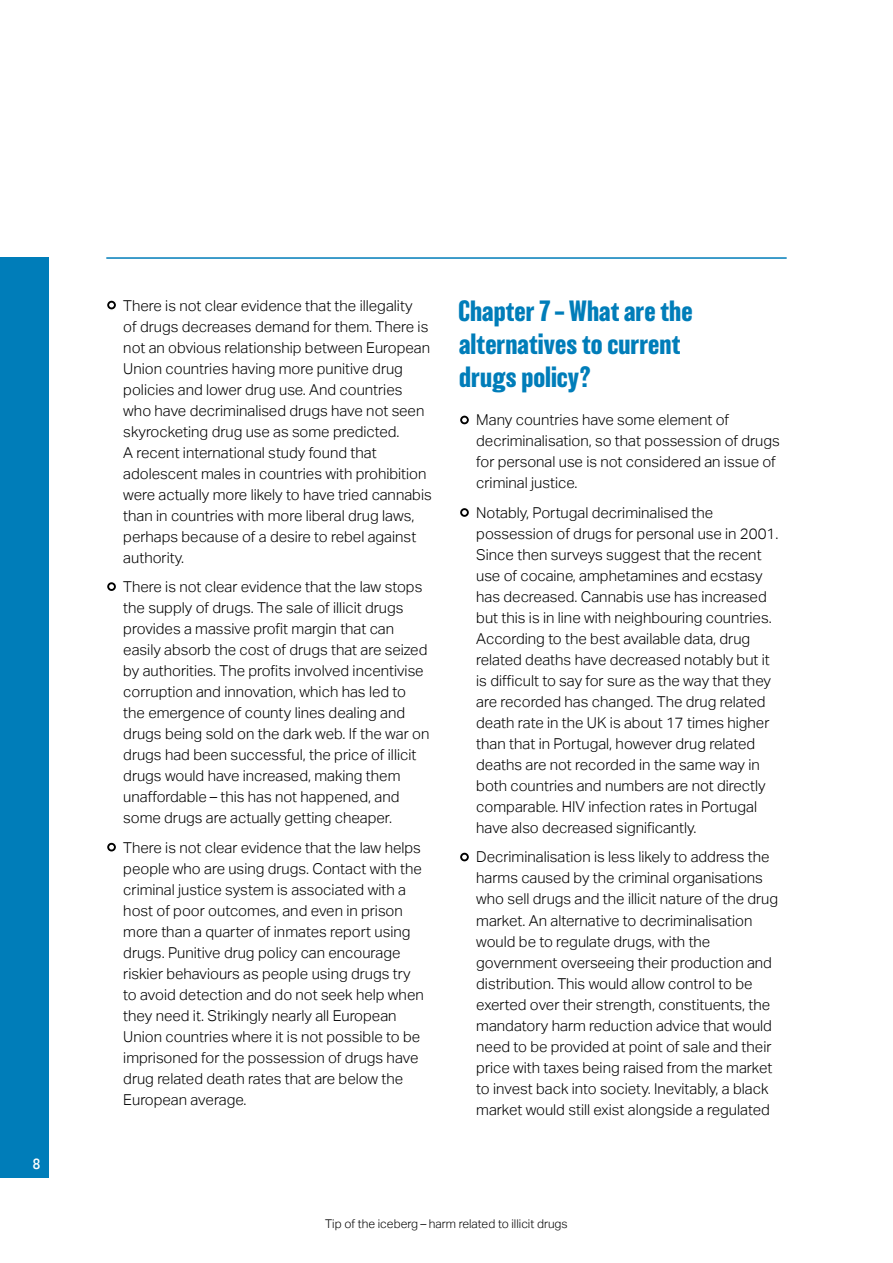
<style>
.page{position:relative;width:893px;height:1263px;background:#fff}
.page>*{position:absolute;margin:0;border:0;box-sizing:border-box;transform-origin:0 0}
.t1{font:700 27px/33px "Balboa";color:#007db9}
.t2{font:300 15px/21px "Aktiv Grotesk";color:#000}
.t3{font:500 15px "Aktiv Grotesk Cd";color:#fff}
.t4{font:300 12px "Aktiv Grotesk";color:#000}
</style>
<div class="page">
<div style="left:0;top:257px;width:49px;height:921px;background:#007db9"></div>
<hr style="left:106px;top:257px;width:681px;height:2px;background:#007db9">
<p class="t3" style="left:33px;top:1155px;width:9px">8</p>
<p class="t2" style="left:123px;top:295px;width:310px">There is not clear evidence that the illegality<br>of drugs decreases demand for them. There is not an obvious relationship between European Union countries having more punitive drug policies and lower drug use. And countries who have decriminalised drugs have not seen skyrocketing drug use as some predicted.<br>A recent international study found that adolescent males in countries with prohibition were actually more likely to have tried cannabis than in countries with more liberal drug laws, perhaps because of a desire to rebel against authority.</p>
<p class="t2" style="left:123px;top:576px;width:308px">There is not clear evidence that the law stops the supply of drugs. The sale of illicit drugs provides a massive profit margin that can easily absorb the cost of drugs that are seized by authorities. The profits involved incentivise corruption and innovation, which has led to the emergence of county lines dealing and drugs being sold on the dark web. If the war on drugs had been successful, the price of illicit drugs would have increased, making them unaffordable – this has not happened, and some drugs are actually getting cheaper.</p>
<p class="t2" style="left:123px;top:837px;width:302px">There is not clear evidence that the law helps people who are using drugs. Contact with the criminal justice system is associated with a host of poor outcomes, and even in prison more than a quarter of inmates report using drugs. Punitive drug policy can encourage riskier behaviours as people using drugs try to avoid detection and do not seek help when they need it. Strikingly nearly all European Union countries where it is not possible to be imprisoned for the possession of drugs have drug related death rates that are below the European average.</p>
<h2 class="t1" style="left:458px;top:295px;width:236px">Chapter 7 – What are the alternatives to current drugs policy?</h2>
<p class="t2" style="left:476px;top:410px;width:305px">Many countries have some element of decriminalisation, so that possession of drugs for personal use is not considered an issue of criminal justice.</p>
<p class="t2" style="left:476px;top:502px;width:304px">Notably, Portugal decriminalised the possession of drugs for personal use in 2001.<br>Since then surveys suggest that the recent use of cocaine, amphetamines and ecstasy has decreased. Cannabis use has increased but this is in line with neighbouring countries.<br>According to the best available data, drug related deaths have decreased notably but it is difficult to say for sure as the way that they are recorded has changed. The drug related death rate in the UK is about 17 times higher than that in Portugal, however drug related deaths are not recorded in the same way in both countries and numbers are not directly comparable. HIV infection rates in Portugal have also decreased significantly.</p>
<p class="t2" style="left:476px;top:847px;width:303px">Decriminalisation is less likely to address the harms caused by the criminal organisations who sell drugs and the illicit nature of the drug market. An alternative to decriminalisation would be to regulate drugs, with the government overseeing their production and distribution. This would allow control to be exerted over their strength, constituents, the mandatory harm reduction advice that would need to be provided at point of sale and their price with taxes being raised from the market to invest back into society. Inevitably, a black market would still exist alongside a regulated</p>
<p class="t4" style="left:325px;top:1216px;width:244px">Tip of the iceberg – harm related to illicit drugs</p>
</div>
